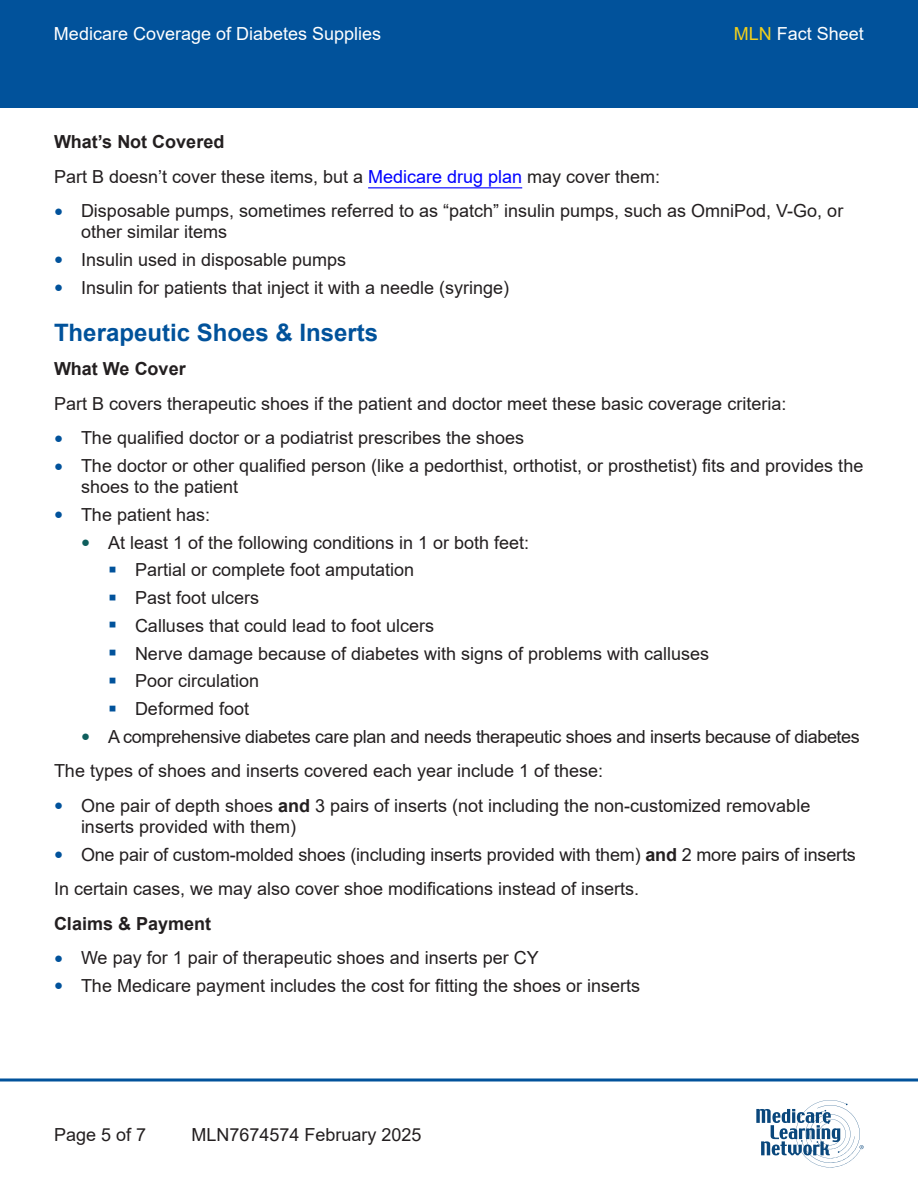
<style>
.page{position:relative;width:918px;height:1188px;background:#fff}
.page>*{position:absolute;margin:0;border:0;box-sizing:border-box;transform-origin:0 0}
.t1{font:700 24px "Arial";color:#01529b}
.t2{font:18px/21px "Arial";color:#231f20}
.t3{font:18px "Arial";letter-spacing:-.02em;color:#231f20}
.t4{font:18px "Arial";color:#fff}
.t5{font:700 18px "Arial";color:#231f20}
.s1{color:#f2d01b}
.s2{color:#00f}
.s3{font-size:15px;color:#01529b}
.s4{font-size:15px;color:#0e5e5d}
.s5{font-size:25.5px;color:#01529b}
.s6{font-weight:700}
</style>
<div class="page">
<div style="left:0;top:0;width:918px;height:108px;background:#01529b"></div>
<hr style="left:368px;top:187px;width:154px;height:1px;background:#00f">
<svg style="left:0;top:1078px;width:918px;height:4px;background:#407db3"></svg>
<svg style="left:756px;top:1100px;width:108px;height:67px"></svg>
<p class="t4" style="left:54px;top:21px;width:329px">Medicare Coverage of Diabetes Supplies</p>
<p class="t4" style="left:734px;top:21px;width:132px"><span class="s1">MLN</span> Fact Sheet</p>
<p class="t5" style="left:54px;top:129px;width:172px">What’s Not Covered</p>
<p class="t2" style="left:54px;top:166px;width:608px">Part B doesn’t cover these items, but a <span class="s2">Medicare drug plan</span> may cover them:</p>
<p class="t2" style="left:81px;top:200px;width:764px;text-indent:-27px"><span class="s3">●</span> Disposable pumps, sometimes referred to as “patch” insulin pumps, such as OmniPod, V-Go, or other similar items</p>
<p class="t2" style="left:54px;top:249px;width:294px"><span class="s3">●</span> Insulin used in disposable pumps</p>
<p class="t2" style="left:54px;top:277px;width:457px"><span class="s3">●</span> Insulin for patients that inject it with a needle (syringe)</p>
<h3 class="t1" style="left:54px;top:316px;width:326px">Therapeutic Shoes &amp; Inserts</h3>
<p class="t5" style="left:54px;top:356px;width:133px">What We Cover</p>
<p class="t2" style="left:54px;top:393px;width:734px">Part B covers therapeutic shoes if the patient and doctor meet these basic coverage criteria:</p>
<p class="t2" style="left:54px;top:427px;width:472px"><span class="s3">●</span> The qualified doctor or a podiatrist prescribes the shoes</p>
<p class="t2" style="left:81px;top:455px;width:784px;text-indent:-27px"><span class="s3">●</span> The doctor or other qualified person (like a pedorthist, orthotist, or prosthetist) fits and provides the shoes to the patient</p>
<p class="t2" style="left:54px;top:504px;width:158px"><span class="s3">●</span> The patient has:</p>
<p class="t2" style="left:81px;top:532px;width:450px"><span class="s4">●</span> At least 1 of the following conditions in 1 or both feet:</p>
<p class="t2" style="left:108px;top:559px;width:308px"><span class="s5">▪</span> Partial or complete foot amputation</p>
<p class="t2" style="left:108px;top:587px;width:153px"><span class="s5">▪</span> Past foot ulcers</p>
<p class="t2" style="left:108px;top:615px;width:328px"><span class="s5">▪</span> Calluses that could lead to foot ulcers</p>
<p class="t2" style="left:108px;top:643px;width:603px"><span class="s5">▪</span> Nerve damage because of diabetes with signs of problems with calluses</p>
<p class="t2" style="left:108px;top:670px;width:153px"><span class="s5">▪</span> Poor circulation</p>
<p class="t2" style="left:108px;top:698px;width:143px"><span class="s5">▪</span> Deformed foot</p>
<p class="t3" style="left:81px;top:724px;width:780px"><span class="s4">●</span> A comprehensive diabetes care plan and needs therapeutic shoes and inserts because of diabetes</p>
<p class="t2" style="left:54px;top:760px;width:551px">The types of shoes and inserts covered each year include 1 of these:</p>
<p class="t2" style="left:81px;top:795px;width:731px;text-indent:-27px"><span class="s3">●</span> One pair of depth shoes <span class="s6">and</span> 3 pairs of inserts (not including the non-customized removable inserts provided with them)</p>
<p class="t2" style="left:54px;top:844px;width:803px"><span class="s3">●</span> One pair of custom-molded shoes (including inserts provided with them) <span class="s6">and</span> 2 more pairs of inserts</p>
<p class="t2" style="left:54px;top:878px;width:587px">In certain cases, we may also cover shoe modifications instead of inserts.</p>
<p class="t5" style="left:54px;top:911px;width:159px">Claims &amp; Payment</p>
<p class="t2" style="left:54px;top:947px;width:486px"><span class="s3">●</span> We pay for 1 pair of therapeutic shoes and inserts per CY</p>
<p class="t2" style="left:54px;top:975px;width:588px"><span class="s3">●</span> The Medicare payment includes the cost for fitting the shoes or inserts</p>
<p class="t2" style="left:54px;top:1124px;width:94px">Page 5 of 7</p>
<p class="t2" style="left:192px;top:1124px;width:232px">MLN7674574 February 2025</p>
</div>
